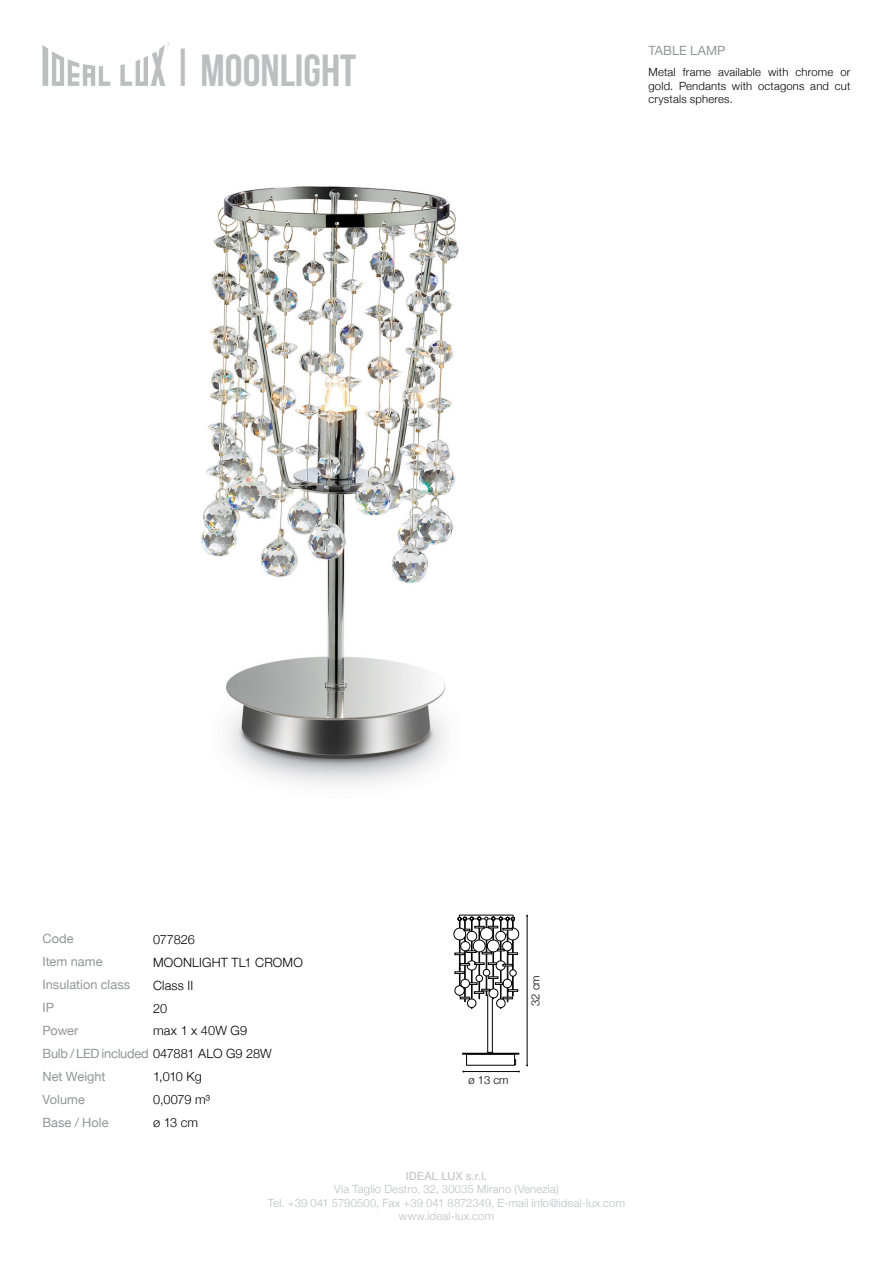
<style>
.page{position:relative;width:893px;height:1263px;background:#fff}
.page>*{position:absolute;margin:0;border:0;box-sizing:border-box;transform-origin:0 0}
.t1{font:45px "Bebas Neue";color:#bcbec0}
.t2{font:12.75px/23px "Helvetica Neue";color:#939598}
.t3{font:300 12.75px/23px "Helvetica Neue";letter-spacing:.01em;color:#000}
.t4{font:12.75px/22.8px "Helvetica Neue";letter-spacing:-.02em;color:#939598}
.t5{font:300 11.25px/13.5px "Helvetica Neue";letter-spacing:.015em;color:#bcbec0;text-align:center}
.t6{font:300 11.25px/13.5px "Helvetica Neue";letter-spacing:.02em;color:#000;text-align:justify}
.t7{font:11.25px "Helvetica Neue";letter-spacing:.015em;color:#bcbec0}
.s1{font-weight:300;color:#000}
</style>
<div class="page">
<svg style="left:43px;top:43px;width:127px;height:43px"></svg>
<img style="left:201px;top:186px;width:258px;height:598px">
<hr style="left:463px;top:1071px;width:56px;height:1px;background:#000">
<hr style="left:527px;top:915px;width:1px;height:150px;background:#000">
<hr style="left:487px;top:995px;width:1px;height:57px;background:#000">
<hr style="left:492px;top:998px;width:1px;height:54px;background:#000">
<div style="left:462px;top:1053px;width:57px;height:1px;border:1px solid #000"></div>
<div style="left:466px;top:1054px;width:49px;height:11px;border:1px solid #000"></div>
<svg style="left:514px;top:1059px;width:2px;height:6px"></svg>
<svg style="left:453px;top:914px;width:66px;height:95px"></svg>
<h1 class="t1" style="left:171px;top:43px;width:24px">|</h1>
<h1 class="t1" style="left:200px;top:46px;width:157px">MOONLIGHT</h1>
<p class="t2" style="left:648px;top:38px;width:79px">TABLE LAMP</p>
<p class="t6" style="left:648px;top:65px;width:203px">Metal frame available with chrome or gold. Pendants with octagons and cut crystals spheres.</p>
<p class="t2" style="left:43px;top:926px;width:89px">Code<br>Item name<br>Insulation class</p>
<p class="t2" style="left:43px;top:995px;width:13px">IP</p>
<p class="t3" style="left:153px;top:927px;width:43px">077826</p>
<p class="t3" style="left:153px;top:950px;width:151px">MOONLIGHT TL1 CROMO<br>Class II</p>
<p class="t3" style="left:153px;top:996px;width:16px">20</p>
<p class="t3" style="left:153px;top:1018px;width:96px">max 1 x 40W G9</p>
<p class="t4" style="left:42px;top:1018px;width:231px">Power<br>Bulb / LED included <span class="s1">047881 ALO G9 28W</span></p>
<p class="t2" style="left:42px;top:1064px;width:65px">Net Weight</p>
<p class="t2" style="left:42px;top:1087px;width:68px">Volume<br>Base / Hole</p>
<p class="t3" style="left:153px;top:1064px;width:50px">1,010 Kg</p>
<p class="t3" style="left:153px;top:1087px;width:59px">0,0079 m³ ø 13 cm</p>
<p class="t6" style="left:528px;top:1006px;width:32px;rotate:-90deg">32 cm</p>
<p class="t6" style="left:468px;top:1072px;width:42px">ø 13 cm</p>
<p class="t7" style="left:406px;top:1166px;width:83px">IDEAL LUX s.r.l.</p>
<p class="t5" style="left:268px;top:1182px;width:359px">Via Taglio Destro, 32, 30035 Mirano (Venezia)<br>Tel. +39 041 5790500, Fax +39 041 8872349, E-mail info@ideal-lux.com www.ideal-lux.com</p>
</div>
